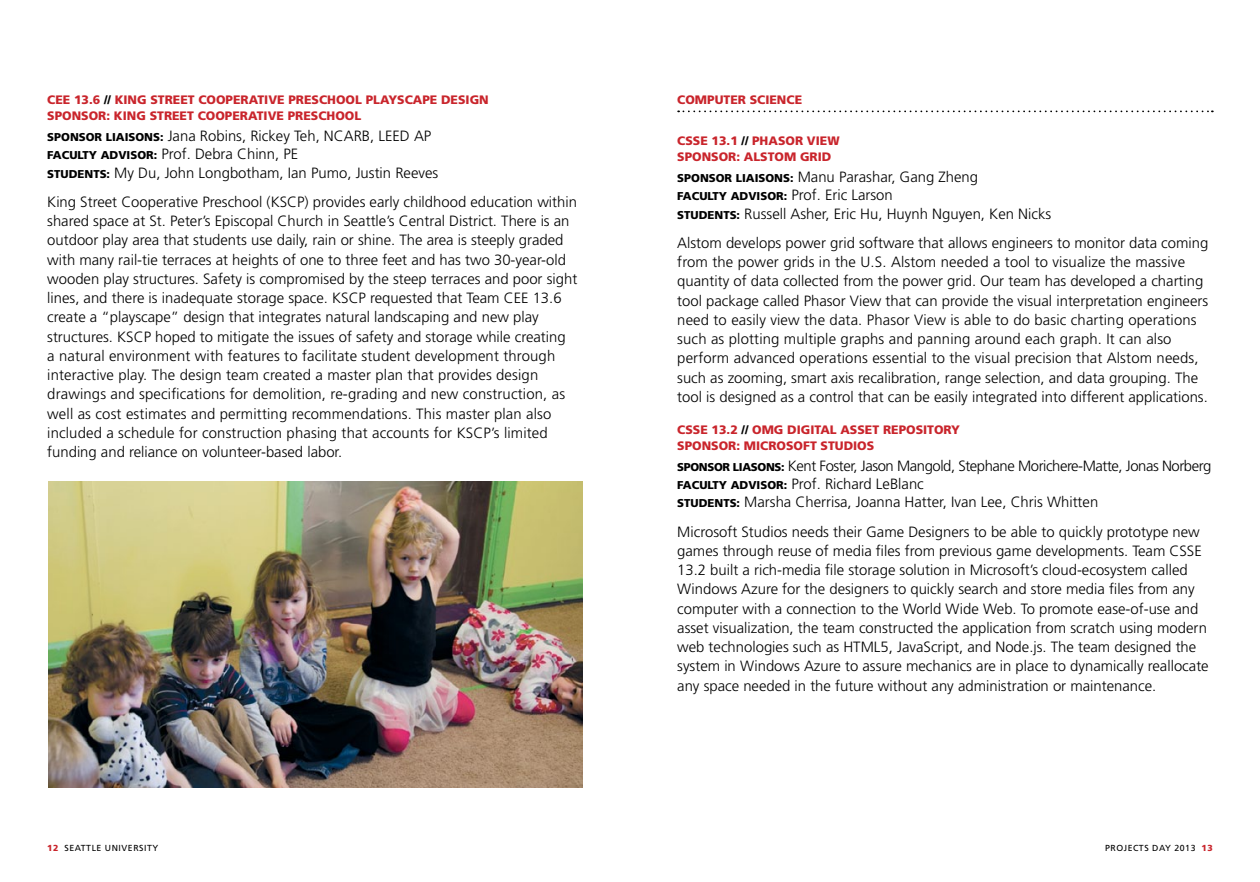
<style>
.page{position:relative;width:1260px;height:882px;background:#fff}
.page>*{position:absolute;margin:0;border:0;box-sizing:border-box;transform-origin:0 0}
.t1{font:300 14.88px/19.2px "Frutiger";color:#000}
.t2{font:900 12.25px "Frutiger";color:#c9252c}
.t3{font:900 11.38px "Frutiger";color:#000}
.t4{font:8.75px "Frutiger";letter-spacing:.06em;color:#000}
.s1{color:#000}
.s2{font-weight:900;font-size:11.38px}
.s3{font-weight:300;font-size:14.88px}
.s4{font-weight:900;color:#c9252c}
</style>
<div class="page">
<svg style="left:678px;top:111px;width:535px;height:1px"></svg>
<img style="left:48px;top:482px;width:535px;height:306px">
<p class="t2" style="left:47px;top:93px;width:119px">CEE 13.6 <span class="s1">//</span> KING STREET</p>
<p class="t2" style="left:198px;top:93px;width:18px">COOPERAT</p>
<p class="t2" style="left:264px;top:93px;width:41px">IVE PRESCHOOL</p>
<p class="t2" style="left:366px;top:93px;width:17px">PLAYSCAPE</p>
<p class="t2" style="left:441px;top:93px;width:49px">DESIGN</p>
<p class="t2" style="left:47px;top:108px;width:119px">SPONSOR: KING STREET</p>
<p class="t2" style="left:198px;top:108px;width:18px">COOPERAT</p>
<p class="t2" style="left:264px;top:108px;width:41px">IVE PRESCHOOL</p>
<p class="t1" style="left:47px;top:127px;width:393px;line-height:18.4px"><span class="s2">SPONSOR LIAISONS:</span> Jana Robins, Rickey Teh, NCARB, LEED AP<br><span class="s2">FACULTY ADVISOR:</span> Prof. Debra Chinn, PE<br><span class="s2">STUDENTS:</span> My Du, John Longbotham, Ian Pumo, Justin Reeves</p>
<p class="t1" style="left:47px;top:192px;width:532px">King Street Cooperative Preschool (KSCP) provides early childhood education within shared space at St. Peter’s Episcopal Church in Seattle’s Central District. There is an outdoor play area that students use daily, rain or shine. The area is steeply graded with many rail-tie terraces at heights of one to three feet and has two 30-year-old wooden play structures. Safety is compromised by the steep terraces and poor sight lines, and there is inadequate storage space. KSCP requested that Team CEE 13.6 create a “playscape” design that integrates natural landscaping and new play structures. KSCP hoped to mitigate the issues of safety and storage while creating<br>a natural environment with features to facilitate student development through interactive play. The design team created a master plan that provides design drawings and specifications for demolition, re-grading and new construction, as well as cost estimates and permitting recommendations. This master plan also included a schedule for construction phasing that accounts for KSCP’s limited funding and reliance on volunteer-based labor.</p>
<p class="t2" style="left:677px;top:93px;width:126px">COMPUTER SCIENCE</p>
<p class="t2" style="left:677px;top:133px;width:92px">CSSE 13.1 <span class="s1">//</span> PHASOR</p>
<p class="t2" style="left:807px;top:133px;width:24px">VIEW</p>
<p class="t2" style="left:677px;top:149px;width:86px">SPONSOR: ALSTOM</p>
<p class="t2" style="left:800px;top:149px;width:31px">GRID</p>
<p class="t1" style="left:677px;top:167px;width:302px"><span class="s2">SPONSOR LIAISONS:</span> Manu Parashar, Gang Zheng</p>
<p class="t3" style="left:677px;top:189px;width:217px">FACULTY ADVISOR: <span class="s3">Prof. Eric Larson</span></p>
<p class="t1" style="left:677px;top:199px;width:533px;line-height:29.4px"><span class="s2">STUDENTS:</span> Russell Asher, Eric Hu, Huynh Nguyen, Ken Nicks<br>Alstom develops power grid software that allows engineers to monitor data coming</p>
<p class="t1" style="left:677px;top:253px;width:532px">from the power grids in the U.S. Alstom needed a tool to visualize the massive quantity of data collected from the power grid. Our team has developed a charting tool package called Phasor View that can provide the visual interpretation engineers need to easily view the data. Phasor View is able to do basic charting operations such as plotting multiple graphs and panning around each graph. It can also perform advanced operations essential to the visual precision that Alstom needs, such as zooming, smart axis recalibration, range selection, and data grouping. The tool is designed as a control that can be easily integrated into different applications.</p>
<p class="t2" style="left:677px;top:422px;width:146px">CSSE 13.2 <span class="s1">//</span> OMG DIGITAL</p>
<p class="t2" style="left:840px;top:422px;width:18px">ASSET</p>
<p class="t2" style="left:883px;top:422px;width:17px">REPOS</p>
<p class="t2" style="left:923px;top:422px;width:14px">ITORY</p>
<p class="t2" style="left:677px;top:438px;width:93px">SPONSOR: MICROSOFT</p>
<p class="t2" style="left:821px;top:438px;width:17px">STUD</p>
<p class="t2" style="left:853px;top:438px;width:14px">IOS</p>
<p class="t1" style="left:677px;top:457px;width:536px;line-height:18.4px"><span class="s2">SPONSOR LIASONS:</span> Kent Foster, Jason Mangold, Stephane Morichere-Matte, Jonas Norberg<br><span class="s2">FACULTY ADVISOR:</span> Prof. Richard LeBlanc<br><span class="s2">STUDENTS:</span> Marsha Cherrisa, Joanna Hatter, Ivan Lee, Chris Whitten</p>
<p class="t1" style="left:677px;top:522px;width:533px">Microsoft Studios needs their Game Designers to be able to quickly prototype new games through reuse of media files from previous game developments. Team CSSE 13.2 built a rich-media file storage solution in Microsoft’s cloud-ecosystem called Windows Azure for the designers to quickly search and store media files from any computer with a connection to the World Wide Web. To promote ease-of-use and asset visualization, the team constructed the application from scratch using modern web technologies such as HTML5, JavaScript, and Node.js. The team designed the system in Windows Azure to assure mechanics are in place to dynamically reallocate any space needed in the future without any administration or maintenance.</p>
<p class="t4" style="left:47px;top:843px;width:113px"><span class="s4">12</span> SEATTLE UNIVERSITY</p>
<p class="t4" style="left:1105px;top:843px;width:109px">PROJECTS DAY 2013 <span class="s4">13</span></p>
</div>
